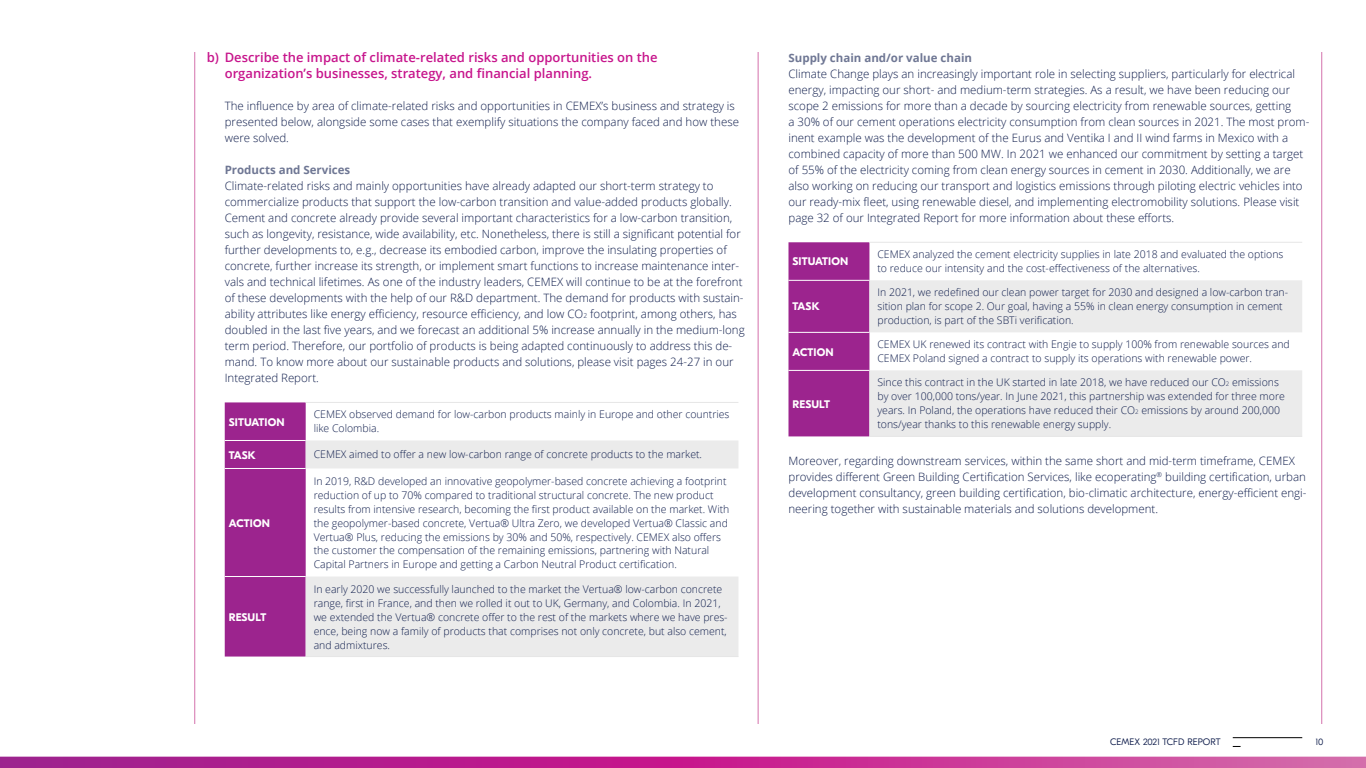
<style>
.page{position:relative;width:1366px;height:768px;background:#fff}
.page>*{position:absolute;margin:0;border:0;box-sizing:border-box;transform-origin:0 0}
.t1{font:600 13px/16px "Open Sans";color:#c7158c}
.t2{font:300 11.5px/16px "Open Sans";color:#0f1d4c}
.t3{font:700 11.5px "Open Sans";color:#6f7794}
.t4{font:700 11px "GT Eesti Pro Display";letter-spacing:.01em;color:#fff}
.t5{font:300 10.5px/14px "Open Sans";color:#0f1d4c}
.t6{font:300 9.4px "GT Eesti Pro Display";letter-spacing:.01em;color:#0f1d4c}
.s1{font-size:6.7px}
.s2{font-size:6.1px}
</style>
<div class="page">
<svg style="left:0;top:757px;width:1366px;height:11px;background:#bf2f94"></svg>
<hr style="left:1233px;top:737px;width:69px;height:1px;background:#000">
<hr style="left:758px;top:52px;width:1px;height:672px;background:#d471ac">
<div style="left:225px;top:402px;width:81px;height:255px;background:#9c248e"></div>
<svg style="left:306px;top:440px;width:432px;height:216px"></svg>
<hr style="left:225px;top:440px;width:81px;height:1px;background:#fff">
<hr style="left:225px;top:468px;width:81px;height:1px;background:#fff">
<hr style="left:225px;top:576px;width:81px;height:1px;background:#fff">
<hr style="left:306px;top:402px;width:432px;height:1px;background:#e6e6e6">
<hr style="left:306px;top:656px;width:432px;height:1px;background:#e6e6e6">
<div style="left:788px;top:242px;width:81px;height:194px;background:#9c248e"></div>
<svg style="left:869px;top:280px;width:433px;height:156px;fill:#ebebeb"></svg>
<hr style="left:788px;top:280px;width:81px;height:1px;background:#fff">
<hr style="left:788px;top:332px;width:81px;height:1px;background:#fff">
<hr style="left:788px;top:370px;width:81px;height:1px;background:#fff">
<hr style="left:869px;top:242px;width:433px;height:1px;background:#e6e6e6">
<hr style="left:869px;top:436px;width:433px;height:1px;background:#e6e6e6">
<hr style="left:1322px;top:52px;width:1px;height:672px;background:#d471ac">
<hr style="left:194px;top:52px;width:1px;height:672px;background:#d471ac">
<p class="t1" style="left:225px;top:49px;width:434px;text-indent:-18px">b) Describe the impact of climate-related risks and opportunities on the organization’s businesses, strategy, and financial planning.</p>
<p class="t2" style="left:225px;top:97px;width:516px">The influence by area of climate-related risks and opportunities in CEMEX’s business and strategy is presented below, alongside some cases that exemplify situations the company faced and how these were solved.</p>
<p class="t3" style="left:225px;top:162px;width:127px">Products and Services</p>
<p class="t2" style="left:225px;top:177px;width:521px">Climate-related risks and mainly opportunities have already adapted our short-term strategy to commercialize products that support the low-carbon transition and value-added products globally.<br>Cement and concrete already provide several important characteristics for a low-carbon transition, such as longevity, resistance, wide availability, etc. Nonetheless, there is still a significant potential for further developments to, e.g., decrease its embodied carbon, improve the insulating properties of concrete, further increase its strength, or implement smart functions to increase maintenance inter&shy;vals and technical lifetimes. As one of the industry leaders, CEMEX will continue to be at the forefront of these developments with the help of our R&amp;D department. The demand for products with sustain&shy;ability attributes like energy efficiency, resource efficiency, and low CO<span class="s1">2</span> footprint, among others, has doubled in the last five years, and we forecast an additional 5% increase annually in the medium-long term period. Therefore, our portfolio of products is being adapted continuously to address this de&shy;mand. To know more about our sustainable products and solutions, please visit pages 24-27 in our Integrated Report.</p>
<p class="t4" style="left:229px;top:416px;width:57px">SITUATION</p>
<p class="t5" style="left:314px;top:407px;width:417px">CEMEX observed demand for low-carbon products mainly in Europe and other countries like Colombia.</p>
<p class="t4" style="left:229px;top:449px;width:29px">TASK</p>
<p class="t5" style="left:314px;top:447px;width:390px">CEMEX aimed to offer a new low-carbon range of concrete products to the market.</p>
<p class="t4" style="left:229px;top:517px;width:43px">ACTION</p>
<p class="t4" style="left:229px;top:611px;width:39px">RESULT</p>
<p class="t5" style="left:314px;top:473px;width:417px">In 2019, R&amp;D developed an innovative geopolymer-based concrete achieving a footprint reduction of up to 70% compared to traditional structural concrete. The new product results from intensive research, becoming the first product available on the market. With the geopolymer-based concrete, Vertua® Ultra Zero, we developed Vertua® Classic and Vertua® Plus, reducing the emissions by 30% and 50%, respectively. CEMEX also offers the customer the compensation of the remaining emissions, partnering with Natural Capital Partners in Europe and getting a Carbon Neutral Product certification.</p>
<p class="t5" style="left:314px;top:581px;width:415px">In early 2020 we successfully launched to the market the Vertua® low-carbon concrete range, first in France, and then we rolled it out to UK, Germany, and Colombia. In 2021, we extended the Vertua® concrete offer to the rest of the markets where we have pres&shy;ence, being now a family of products that comprises not only concrete, but also cement, and admixtures.</p>
<p class="t3" style="left:788px;top:50px;width:185px">Supply chain and/or value chain</p>
<p class="t2" style="left:788px;top:65px;width:523px">Climate Change plays an increasingly important role in selecting suppliers, particularly for electrical energy, impacting our short- and medium-term strategies. As a result, we have been reducing our scope 2 emissions for more than a decade by sourcing electricity from renewable sources, getting<br>a 30% of our cement operations electricity consumption from clean sources in 2021. The most prom&shy;inent example was the development of the Eurus and Ventika I and II wind farms in Mexico with a combined capacity of more than 500 MW. In 2021 we enhanced our commitment by setting a target of 55% of the electricity coming from clean energy sources in cement in 2030. Additionally, we are also working on reducing our transport and logistics emissions through piloting electric vehicles into our ready-mix fleet, using renewable diesel, and implementing electromobility solutions. Please visit page 32 of our Integrated Report for more information about these efforts.</p>
<p class="t4" style="left:793px;top:256px;width:57px">SITUATION</p>
<p class="t5" style="left:877px;top:247px;width:408px">CEMEX analyzed the cement electricity supplies in late 2018 and evaluated the options to reduce our intensity and the cost-effectiveness of the alternatives.</p>
<p class="t4" style="left:793px;top:301px;width:29px">TASK</p>
<p class="t5" style="left:877px;top:285px;width:412px">In 2021, we redefined our clean power target for 2030 and designed a low-carbon tran&shy;sition plan for scope 2. Our goal, having a 55% in clean energy consumption in cement production, is part of the SBTi verification.</p>
<p class="t4" style="left:793px;top:346px;width:43px">ACTION</p>
<p class="t5" style="left:877px;top:337px;width:414px">CEMEX UK renewed its contract with Engie to supply 100% from renewable sources and<br>CEMEX Poland signed a contract to supply its operations with renewable power.</p>
<p class="t4" style="left:793px;top:398px;width:39px">RESULT</p>
<p class="t5" style="left:877px;top:375px;width:409px">Since this contract in the UK started in late 2018, we have reduced our CO<span class="s2">2</span> emissions by over 100,000 tons/year. In June 2021, this partnership was extended for three more years. In Poland, the operations have reduced their CO<span class="s2">2</span> emissions by around 200,000 tons/year thanks to this renewable energy supply.</p>
<p class="t2" style="left:788px;top:452px;width:520px">Moreover, regarding downstream services, within the same short and mid-term timeframe, CEMEX provides different Green Building Certification Services, like ecoperating<sup>®</sup> building certification, urban development consultancy, green building certification, bio-climatic architecture, energy-efficient engi&shy;neering together with sustainable materials and solutions development.</p>
<p class="t6" style="left:1110px;top:736px;width:112px">CEMEX 2021 TCFD REPORT</p>
<p class="t6" style="left:1315px;top:737px;width:9px">10</p>
</div>
